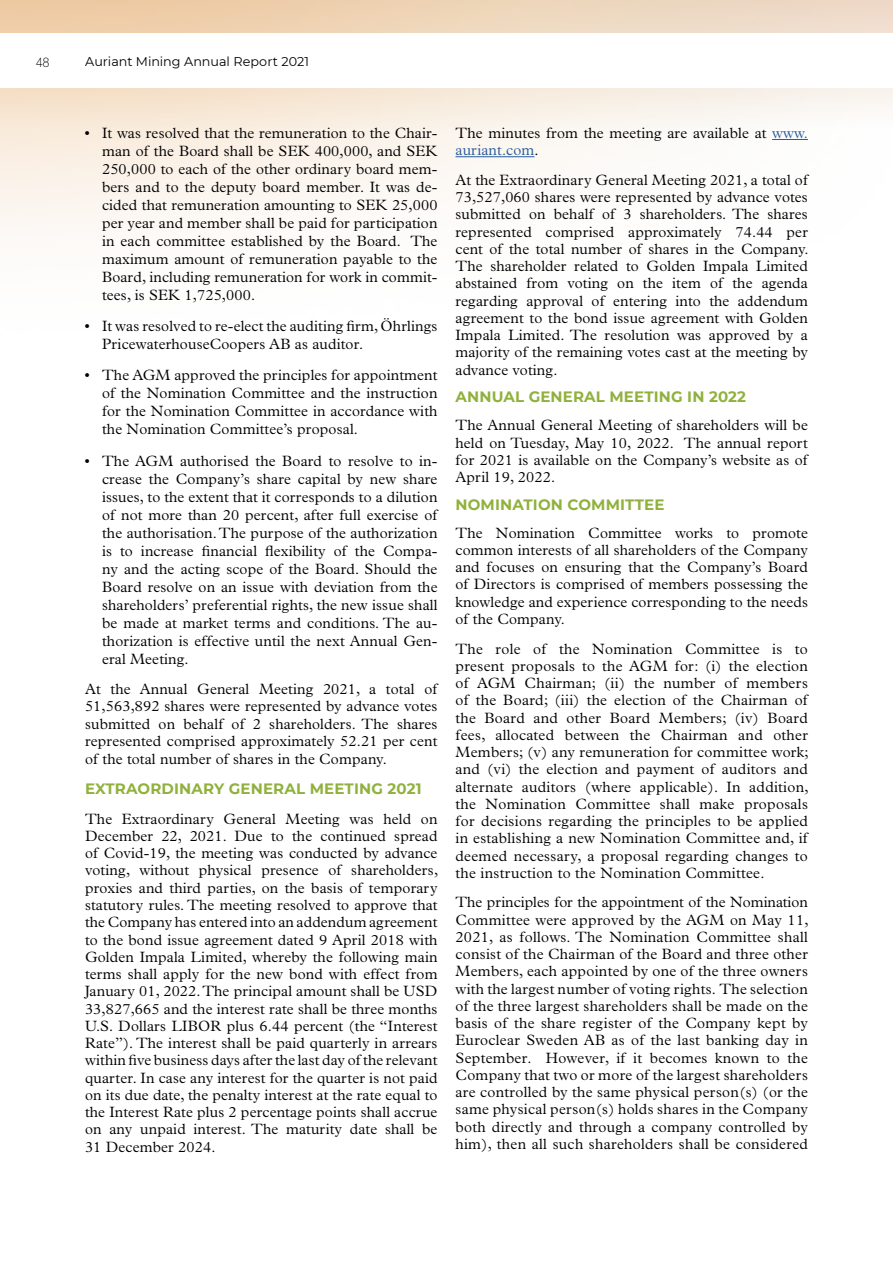
<style>
.page{position:relative;width:893px;height:1263px;background:#fff}
.page>*{position:absolute;margin:0;border:0;box-sizing:border-box;transform-origin:0 0}
.t1{font:300 15px/17.2px "Plantin Std";letter-spacing:.01em;color:#000;text-align:justify}
.t2{font:700 15px "Montserrat";letter-spacing:.01em;color:#90b13c}
.t3{font:300 13.5px "Grotesque MT Std";color:#000}
.t4{font:12.75px "Montserrat";color:#000}
.s1{color:#275b9b}
</style>
<div class="page">
<hr style="left:772px;top:139px;width:36px;height:1px;background:#275b9b">
<hr style="left:455px;top:156px;width:79px;height:1px;background:#275b9b">
<p class="t3" style="left:36px;top:54px;width:14px">48</p>
<p class="t4" style="left:85px;top:53px;width:225px">Auriant Mining Annual Report 2021</p>
<p class="t1" style="left:102px;top:124px;width:337px;line-height:18px;text-indent:-17px">• It was resolved that the remuneration to the Chair&shy;man of the Board shall be SEK 400,000, and SEK 250,000 to each of the other ordinary board mem&shy;bers and to the deputy board member. It was de&shy;cided that remuneration amounting to SEK 25,000 per year and member shall be paid for participation in each committee established by the Board. The maximum amount of remuneration payable to the Board, including remuneration for work in commit&shy;tees, is SEK 1,725,000.</p>
<p class="t1" style="left:102px;top:317px;width:337px;line-height:18px;text-indent:-17px">• It was resolved to re-elect the auditing firm, Öhrlings<br>PricewaterhouseCoopers AB as auditor.</p>
<p class="t1" style="left:102px;top:366px;width:337px;line-height:18px;text-indent:-17px">• The AGM approved the principles for appointment of the Nomination Committee and the instruction for the Nomination Committee in accordance with the Nomination Committee’s proposal.</p>
<p class="t1" style="left:102px;top:452px;width:337px;line-height:18px;text-indent:-17px">• The AGM authorised the Board to resolve to in&shy;crease the Company’s share capital by new share issues, to the extent that it corresponds to a dilution of not more than 20 percent, after full exercise of the authorisation. The purpose of the authorization is to increase financial flexibility of the Compa&shy;ny and the acting scope of the Board. Should the Board resolve on an issue with deviation from the shareholders’ preferential rights, the new issue shall be made at market terms and conditions. The au&shy;thorization is effective until the next Annual Gen&shy;eral Meeting.</p>
<p class="t1" style="left:85px;top:680px;width:354px">At the Annual General Meeting 2021, a total of 51,563,892 shares were represented by advance votes submitted on behalf of 2 shareholders. The shares represented comprised approximately 52.21 per cent of the total number of shares in the Company.</p>
<p class="t2" style="left:85px;top:778px;width:338px">EXTRAORDINARY GENERAL MEETING 2021</p>
<p class="t1" style="left:85px;top:810px;width:354px">The Extraordinary General Meeting was held on December 22, 2021. Due to the continued spread of Covid-19, the meeting was conducted by advance voting, without physical presence of shareholders, proxies and third parties, on the basis of temporary statutory rules. The meeting resolved to approve that the Company has entered into an addendum agreement to the bond issue agreement dated 9 April 2018 with Golden Impala Limited, whereby the following main terms shall apply for the new bond with effect from January 01, 2022. The principal amount shall be USD 33,827,665 and the interest rate shall be three months U.S. Dollars LIBOR plus 6.44 percent (the “Interest Rate”). The interest shall be paid quarterly in arrears within five business days after the last day of the relevant quarter. In case any interest for the quarter is not paid on its due date, the penalty interest at the rate equal to the Interest Rate plus 2 percentage points shall accrue on any unpaid interest. The maturity date shall be 31 December 2024.</p>
<p class="t1" style="left:455px;top:124px;width:354px">The minutes from the meeting are available at <span class="s1">www. auriant.com</span>.</p>
<p class="t1" style="left:455px;top:171px;width:355px">At the Extraordinary General Meeting 2021, a total of 73,527,060 shares were represented by advance votes submitted on behalf of 3 shareholders. The shares represented comprised approximately 74.44 per cent of the total number of shares in the Company.<br>The shareholder related to Golden Impala Limited abstained from voting on the item of the agenda regarding approval of entering into the addendum agreement to the bond issue agreement with Golden Impala Limited. The resolution was approved by a majority of the remaining votes cast at the meeting by advance voting.</p>
<p class="t2" style="left:455px;top:386px;width:292px">ANNUAL GENERAL MEETING IN 2022</p>
<p class="t1" style="left:455px;top:417px;width:354px">The Annual General Meeting of shareholders will be held on Tuesday, May 10, 2022. The annual report for 2021 is available on the Company’s website as of April 19, 2022.</p>
<p class="t2" style="left:455px;top:493px;width:210px">NOMINATION COMMITTEE</p>
<p class="t1" style="left:455px;top:524px;width:354px">The Nomination Committee works to promote common interests of all shareholders of the Company and focuses on ensuring that the Company’s Board of Directors is comprised of members possessing the knowledge and experience corresponding to the needs of the Company.</p>
<p class="t1" style="left:455px;top:640px;width:355px">The role of the Nomination Committee is to present proposals to the AGM for: (i) the election of AGM Chairman; (ii) the number of members of the Board; (iii) the election of the Chairman of the Board and other Board Members; (iv) Board fees, allocated between the Chairman and other Members; (v) any remuneration for committee work; and (vi) the election and payment of auditors and alternate auditors (where applicable). In addition, the Nomination Committee shall make proposals for decisions regarding the principles to be applied in establishing a new Nomination Committee and, if deemed necessary, a proposal regarding changes to the instruction to the Nomination Committee.</p>
<p class="t1" style="left:455px;top:894px;width:354px">The principles for the appointment of the Nomination Committee were approved by the AGM on May 11, 2021, as follows. The Nomination Committee shall consist of the Chairman of the Board and three other Members, each appointed by one of the three owners with the largest number of voting rights. The selection of the three largest shareholders shall be made on the basis of the share register of the Company kept by Euroclear Sweden AB as of the last banking day in September. However, if it becomes known to the Company that two or more of the largest shareholders are controlled by the same physical person(s) (or the same physical person(s) holds shares in the Company both directly and through a company controlled by him), then all such shareholders shall be considered</p>
</div>
